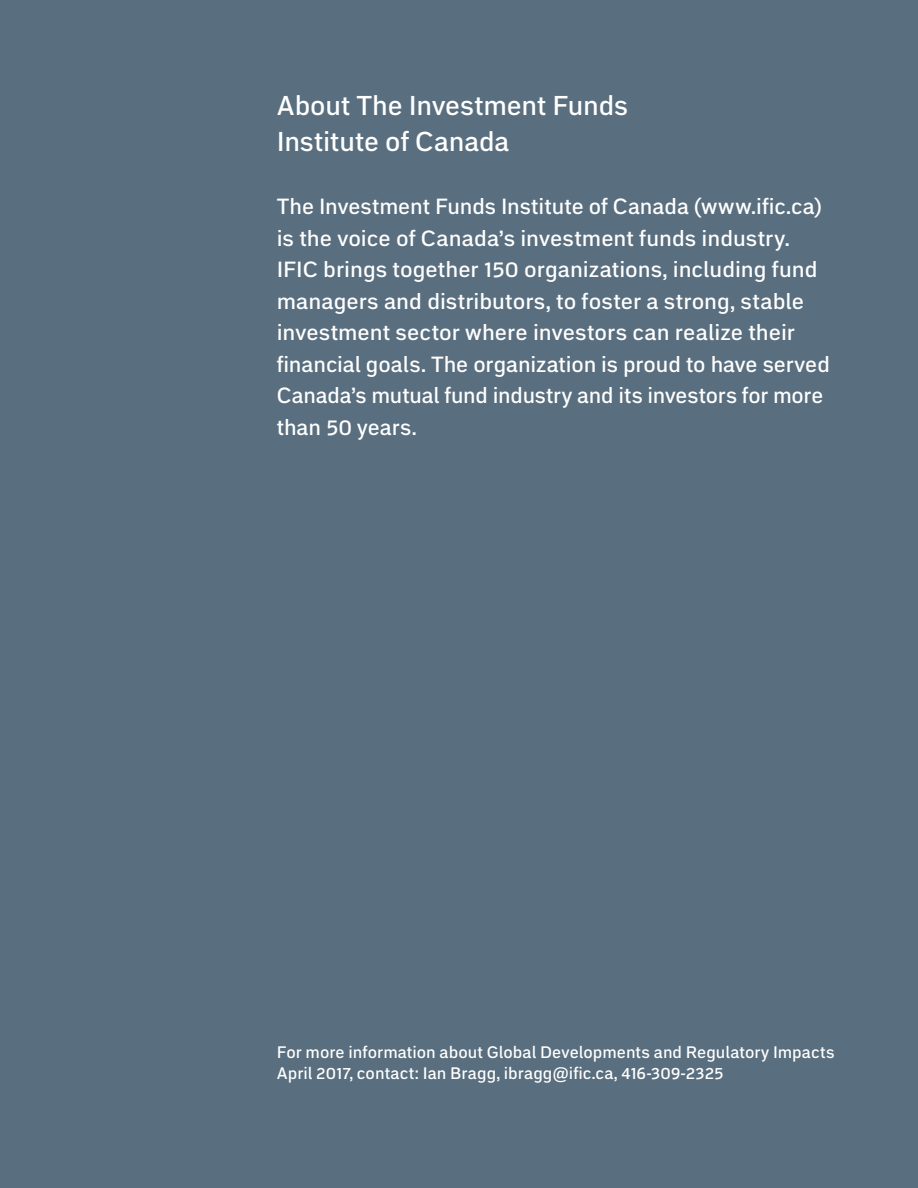
<style>
.page{position:relative;width:918px;height:1188px;background:#596e7e}
.page>*{position:absolute;margin:0;border:0;box-sizing:border-box;transform-origin:0 0}
.t1{font:500 27px/36px "Embarcadero MVB Pro";letter-spacing:-.005em;color:#fff}
.t2{font:500 21.75px/31.5px "Embarcadero MVB Pro";color:#fff}
.t3{font:500 16.5px/21px "Embarcadero MVB Pro";letter-spacing:.005em;color:#fff}
</style>
<div class="page">
<p class="t1" style="left:277px;top:87px;width:353px">About The Investment Funds<br>Institute of Canada</p>
<p class="t2" style="left:277px;top:190px;width:555px">The Investment Funds Institute of Canada (www.ific.ca) is the voice of Canada’s investment funds industry.<br>IFIC brings together 150 organizations, including fund managers and distributors, to foster a strong, stable investment sector where investors can realize their financial goals. The organization is proud to have served Canada’s mutual fund industry and its investors for more than 50 years.</p>
<p class="t3" style="left:277px;top:1041px;width:559px">For more information about Global Developments and Regulatory Impacts<br>April 2017, contact: Ian Bragg, ibragg@ific.ca, 416-309-2325</p>
</div>
